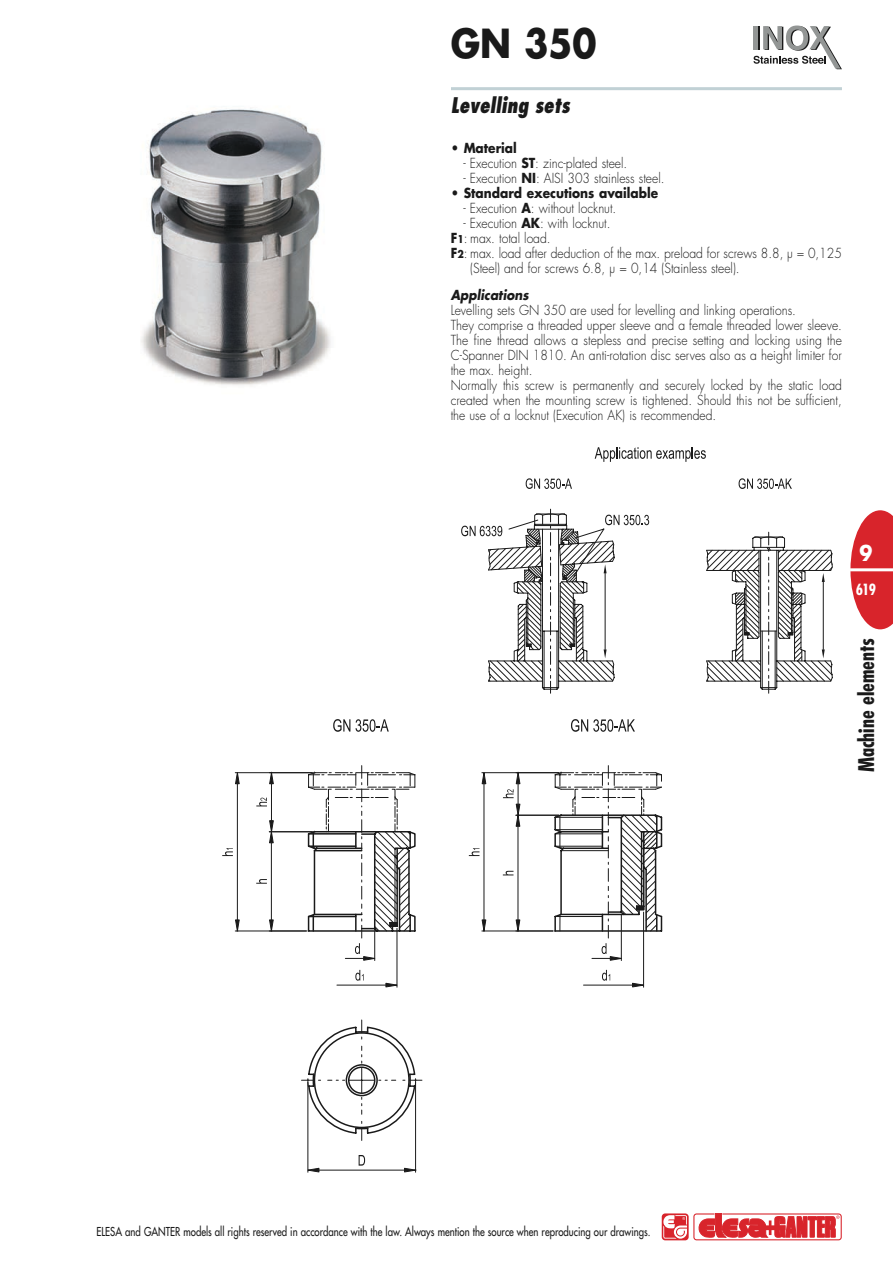
<style>
.page{position:relative;width:893px;height:1263px;background:#fff}
.page>*{position:absolute;margin:0;border:0;box-sizing:border-box;transform-origin:0 0}
.t1{font:700 39px "Futura Std";color:#1a1a1a;scale:.9 1}
.t2{font:700 condensed 21px "Futura Std";color:#1a1a1a}
.t3{font:italic 800 condensed 21px "Futura Std";color:#1a1a1a;scale:.9 1}
.t4{font:700 21px "Futura Std";color:#fff;scale:.9 1}
.t5{font:700 condensed 15px "Futura Std";color:#fff}
.t6{font:300 13.5px/15px "Futura Std";color:#1a1a1a;scale:.9 1}
.t7{font:700 13.5px "Futura Std";color:#1a1a1a;scale:.9 1}
.t8{font:500 12px "Futura Std";color:#1a1a1a;scale:.8 1}
.s1{font-weight:700}
.s2{font-weight:700;font-size:10.5px}
.s3{font-weight:700;font-style:italic}
</style>
<div class="page">
<svg style="left:850px;top:510px;width:43px;height:119px"></svg>
<hr style="left:850px;top:568px;width:43px;height:3px;background:#fff">
<div style="left:693px;top:1213px;width:149px;height:27px;border:1px solid #d8242b;border-radius:3px"></div>
<svg style="left:698px;top:1213px;width:141px;height:24px"></svg>
<svg style="left:662px;top:1213px;width:27px;height:27px"></svg>
<hr style="left:451px;top:87px;width:391px;height:3px;background:#c1d1d5">
<img style="left:141px;top:108px;width:190px;height:278px">
<svg style="left:333px;top:719px;width:56px;height:13px"></svg>
<svg style="left:571px;top:719px;width:64px;height:13px"></svg>
<svg style="left:301px;top:1020px;width:121px;height:152px"></svg>
<hr style="left:397px;top:928px;width:1px;height:59px;background:#1a1a1a">
<hr style="left:337px;top:985px;width:49px;height:1px;background:#1a1a1a">
<svg style="left:385px;top:982px;width:13px;height:6px"></svg>
<svg style="left:355px;top:970px;width:9px;height:11px"></svg>
<svg style="left:222px;top:766px;width:440px;height:195px"></svg>
<hr style="left:643px;top:912px;width:1px;height:75px;background:#1a1a1a">
<hr style="left:583px;top:985px;width:49px;height:1px;background:#1a1a1a">
<svg style="left:632px;top:982px;width:13px;height:6px"></svg>
<svg style="left:602px;top:970px;width:8px;height:11px"></svg>
<svg style="left:739px;top:478px;width:53px;height:11px"></svg>
<svg style="left:526px;top:478px;width:46px;height:11px"></svg>
<svg style="left:461px;top:509px;width:372px;height:184px"></svg>
<svg style="left:595px;top:447px;width:111px;height:15px"></svg>
<svg style="left:753px;top:26px;width:89px;height:43px"></svg>
<p class="t1" style="left:451px;top:17px;width:164px">GN 350</p>
<p class="t3" style="left:451px;top:92px;width:134px">Levelling sets</p>
<p class="t7" style="left:451px;top:139px;width:75px">• Material</p>
<p class="t6" style="left:463px;top:156px;width:184px">- Execution <span class="s1">ST</span>: zinc-plated steel.</p>
<p class="t6" style="left:463px;top:171px;width:225px">- Execution <span class="s1">NI</span>: AISI 303 stainless steel.</p>
<p class="t7" style="left:451px;top:184px;width:232px">• Standard executions available</p>
<p class="t6" style="left:463px;top:201px;width:171px">- Execution <span class="s1">A</span>: without locknut.</p>
<p class="t6" style="left:463px;top:216px;width:165px">- Execution <span class="s1">AK</span>: with locknut.</p>
<p class="t6" style="left:451px;top:231px;width:113px"><span class="s1">F</span><span class="s2">1</span>: max. total load.</p>
<p class="t6" style="left:451px;top:246px;width:436px"><span class="s1">F</span><span class="s2">2</span>: max. load after deduction of the max. preload for screws 8.8, µ = 0,125</p>
<p class="t6" style="left:470px;top:261px;width:301px">(Steel) and for screws 6.8, µ = 0,14 (Stainless steel).</p>
<p class="t6" style="left:451px;top:288px;width:436px"><span class="s3">Applications<br></span>Levelling sets GN 350 are used for levelling and linking operations.<br>They comprise a threaded upper sleeve and a female threaded lower sleeve.<br>The fine thread allows a stepless and precise setting and locking using the C-Spanner DIN 1810. An anti-rotation disc serves also as a height limiter for the max. height.<br>Normally this screw is permanently and securely locked by the static load created when the mounting screw is tightened. Should this not be sufficient, the use of a locknut (Execution AK) is recommended.</p>
<p class="t4" style="left:859px;top:539px;width:16px">9</p>
<p class="t5" style="left:856px;top:580px;width:22px">619</p>
<p class="t2" style="left:853px;top:772px;width:136px;rotate:-90deg">Machine elements</p>
<p class="t8" style="left:97px;top:1224px;width:694px">ELESA and GANTER models all rights reserved in accordance with the law. Always mention the source when reproducing our drawings.</p>
</div>
